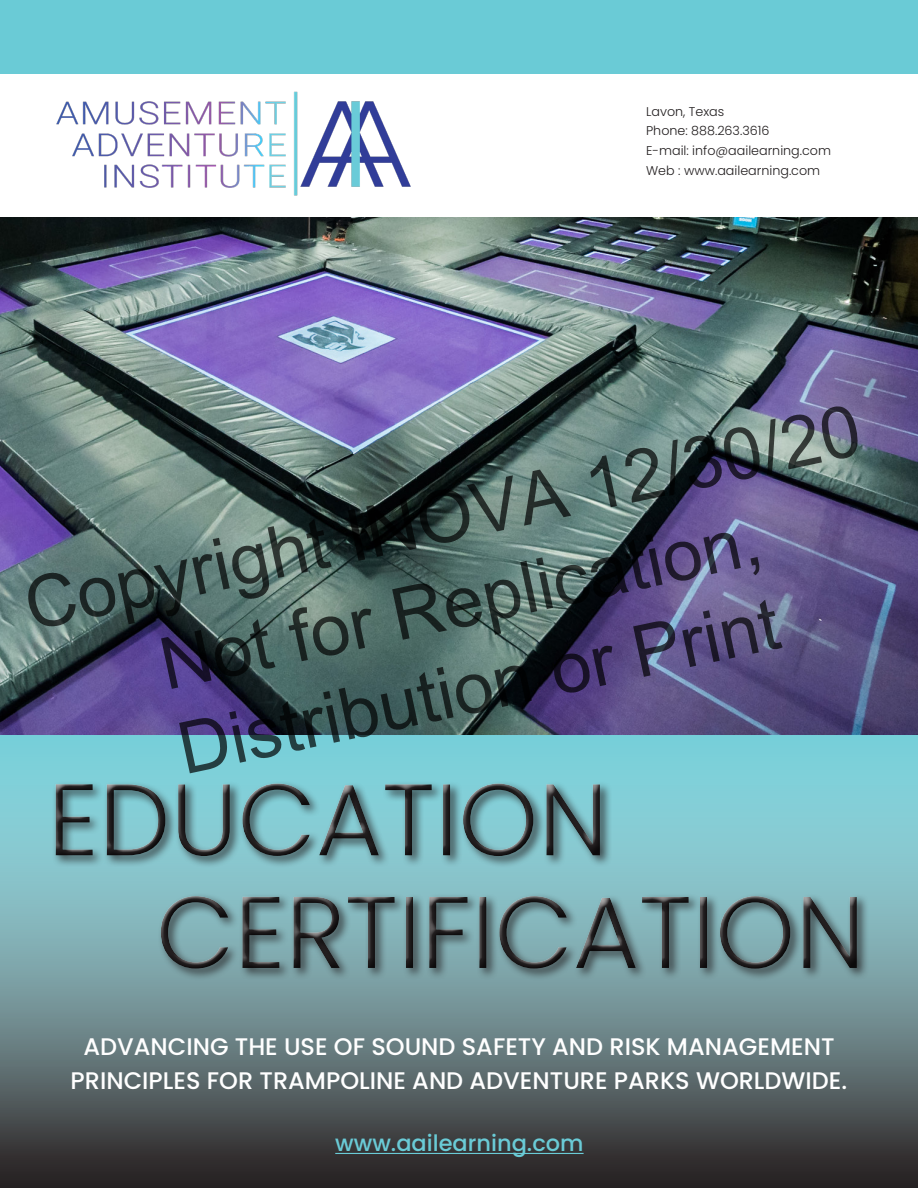
<style>
.page{position:relative;width:918px;height:1188px;background:#fff}
.page>*{position:absolute;margin:0;border:0;box-sizing:border-box;transform-origin:0 0}
.t1{font:72px/86.4px "Arial";color:rgb(0 0 0/.7);text-align:center}
.t2{font:500 24px/34.5px "Poppins";color:#fff;text-align:center}
.t3{font:500 22.5px "Poppins";color:#6acbd6}
.t4{font:300 12.75px/19.8px "Poppins";color:#231f20}
</style>
<div class="page">
<div style="left:0;top:734px;width:918px;height:454px;background:#2d292a"></div>
<svg style="left:0;top:734px;width:918px;height:419px"></svg>
<img style="left:0;top:217px;width:918px;height:517px">
<div style="left:52px;top:780px;width:561px;height:89px;background:#89c5cd"></div>
<div style="left:46px;top:773px;width:562px;height:89px;background:#7fd0d9"></div>
<div style="left:48px;top:777px;width:563px;height:89px;background:#231f20;opacity:.75"></div>
<div style="left:157px;top:893px;width:713px;height:88px;background:#231f20;opacity:.75"></div>
<div style="left:151px;top:886px;width:714px;height:89px;background:#fff;opacity:.75"></div>
<div style="left:158px;top:890px;width:709px;height:89px;background:#231f20;opacity:.75"></div>
<hr style="left:335px;top:1153px;width:249px;height:1px;background:#6acbd6">
<div style="left:0;top:0;width:918px;height:73px;background:#6acbd6"></div>
<img style="left:54px;top:73px;width:359px;height:123px">
<p class="t4" style="left:646px;top:101px;width:186px">Lavon, Texas<br>Phone: 888.263.3616<br>E-mail: info@aailearning.com<br>Web : www.aailearning.com</p>
<h1 class="t1" style="left:17px;top:563px;width:854px;rotate:-12deg">Copyright INOVA 12/30/20<br>Not for Replication,<br>Distribution or Print</h1>
<p class="t2" style="left:71px;top:1029px;width:778px">ADVANCING THE USE OF SOUND SAFETY AND RISK MANAGEMENT<br>PRINCIPLES FOR TRAMPOLINE AND ADVENTURE PARKS WORLDWIDE.</p>
<p class="t3" style="left:335px;top:1130px;width:250px">www.aailearning.com</p>
</div>
